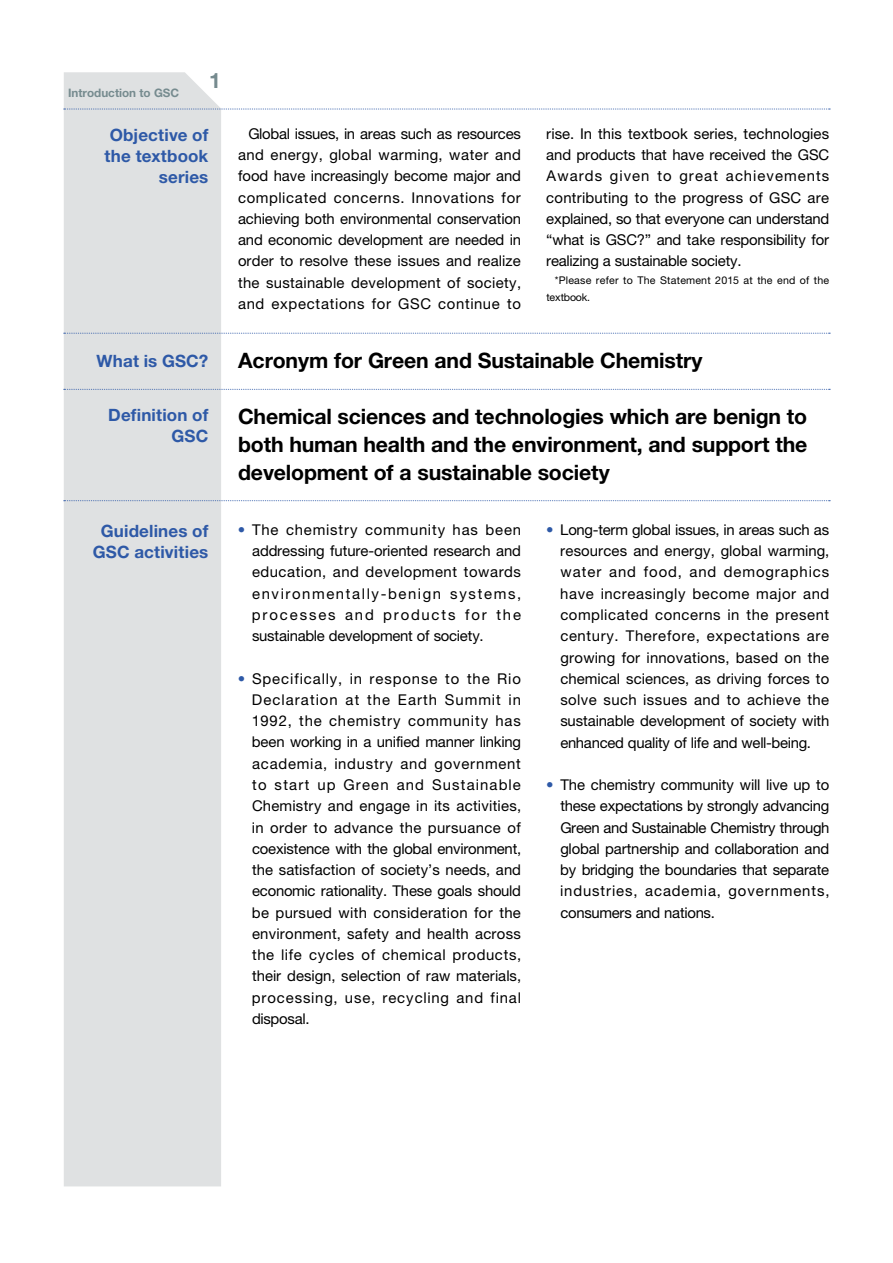
<style>
.page{position:relative;width:893px;height:1263px;background:#fff}
.page>*{position:absolute;margin:0;border:0;box-sizing:border-box;transform-origin:0 0}
.t1{font:700 21.3px/27.6px "Helvetica Neue LT Std";letter-spacing:-.01em;color:#000;text-align:justify}
.t2{font:700 21.3px "Helvetica Neue LT Std";color:#768b8f}
.t3{font:700 16.95px/21.3px "Helvetica Neue LT Std";letter-spacing:.01em;color:#2e59a7;text-align:right}
.t4{font:14.85px/21.3px "Helvetica Neue LT Std";letter-spacing:-.005em;color:#000;text-align:justify}
.t5{font:700 11.7px "Helvetica Neue LT Std";color:#768b8f}
.t6{font:10.65px/17px "Helvetica Neue LT Std";letter-spacing:.015em;color:#000}
.s1{color:#2e59a7}
</style>
<div class="page">
<div style="left:64px;top:72px;width:157px;height:1114px;background:#dfe1e2"></div>
<svg style="left:64px;top:500px;width:766px;height:1px"></svg>
<svg style="left:64px;top:389px;width:766px;height:1px"></svg>
<svg style="left:64px;top:333px;width:766px;height:1px"></svg>
<svg style="left:64px;top:109px;width:766px;height:1px"></svg>
<p class="t5" style="left:68px;top:85px;width:113px">Introduction to GSC</p>
<h1 class="t2" style="left:209px;top:67px;width:13px">1</h1>
<p class="t3" style="left:105px;top:123px;width:105px">Objective of the textbook series</p>
<p class="t4" style="left:238px;top:123px;width:285px;text-indent:10px">Global issues, in areas such as resources and energy, global warming, water and food have increasingly become major and complicated concerns. Innovations for achieving both environmental conservation and economic development are needed in order to resolve these issues and realize the sustainable development of society, and expectations for GSC continue to</p>
<p class="t4" style="left:546px;top:123px;width:285px">rise. In this textbook series, technologies and products that have received the GSC Awards given to great achievements contributing to the progress of GSC are explained, so that everyone can understand “what is GSC?” and take responsibility for realizing a sustainable society.</p>
<p class="t6" style="left:546px;top:272px;width:284px;text-indent:9px">*Please refer to The Statement 2015 at the end of the textbook.</p>
<p class="t3" style="left:97px;top:350px;width:113px">What is GSC?</p>
<h1 class="t1" style="left:238px;top:346px;width:466px">Acronym for Green and Sustainable Chemistry</h1>
<p class="t3" style="left:108px;top:404px;width:102px">Definition of<br>GSC</p>
<h1 class="t1" style="left:238px;top:402px;width:571px">Chemical sciences and technologies which are benign to both human health and the environment, and support the development of a sustainable society</h1>
<p class="t3" style="left:93px;top:519px;width:117px;text-align:center">Guidelines of<br>GSC activities</p>
<p class="t4" style="left:252px;top:519px;width:271px;text-indent:-14px"><span class="s1">•</span> The chemistry community has been addressing future-oriented research and education, and development towards environmentally-benign systems, processes and products for the sustainable development of society.</p>
<p class="t4" style="left:252px;top:667px;width:271px;text-indent:-14px"><span class="s1">•</span> Specifically, in response to the Rio Declaration at the Earth Summit in 1992, the chemistry community has been working in a unified manner linking academia, industry and government to start up Green and Sustainable Chemistry and engage in its activities, in order to advance the pursuance of coexistence with the global environment, the satisfaction of society’s needs, and economic rationality. These goals should be pursued with consideration for the environment, safety and health across the life cycles of chemical products, their design, selection of raw materials, processing, use, recycling and final disposal.</p>
<p class="t4" style="left:560px;top:519px;width:271px;text-indent:-14px"><span class="s1">•</span> Long-term global issues, in areas such as resources and energy, global warming, water and food, and demographics have increasingly become major and complicated concerns in the present century. Therefore, expectations are growing for innovations, based on the chemical sciences, as driving forces to solve such issues and to achieve the sustainable development of society with enhanced quality of life and well-being.</p>
<p class="t4" style="left:560px;top:774px;width:271px;text-indent:-14px"><span class="s1">•</span> The chemistry community will live up to these expectations by strongly advancing Green and Sustainable Chemistry through global partnership and collaboration and by bridging the boundaries that separate industries, academia, governments, consumers and nations.</p>
</div>
